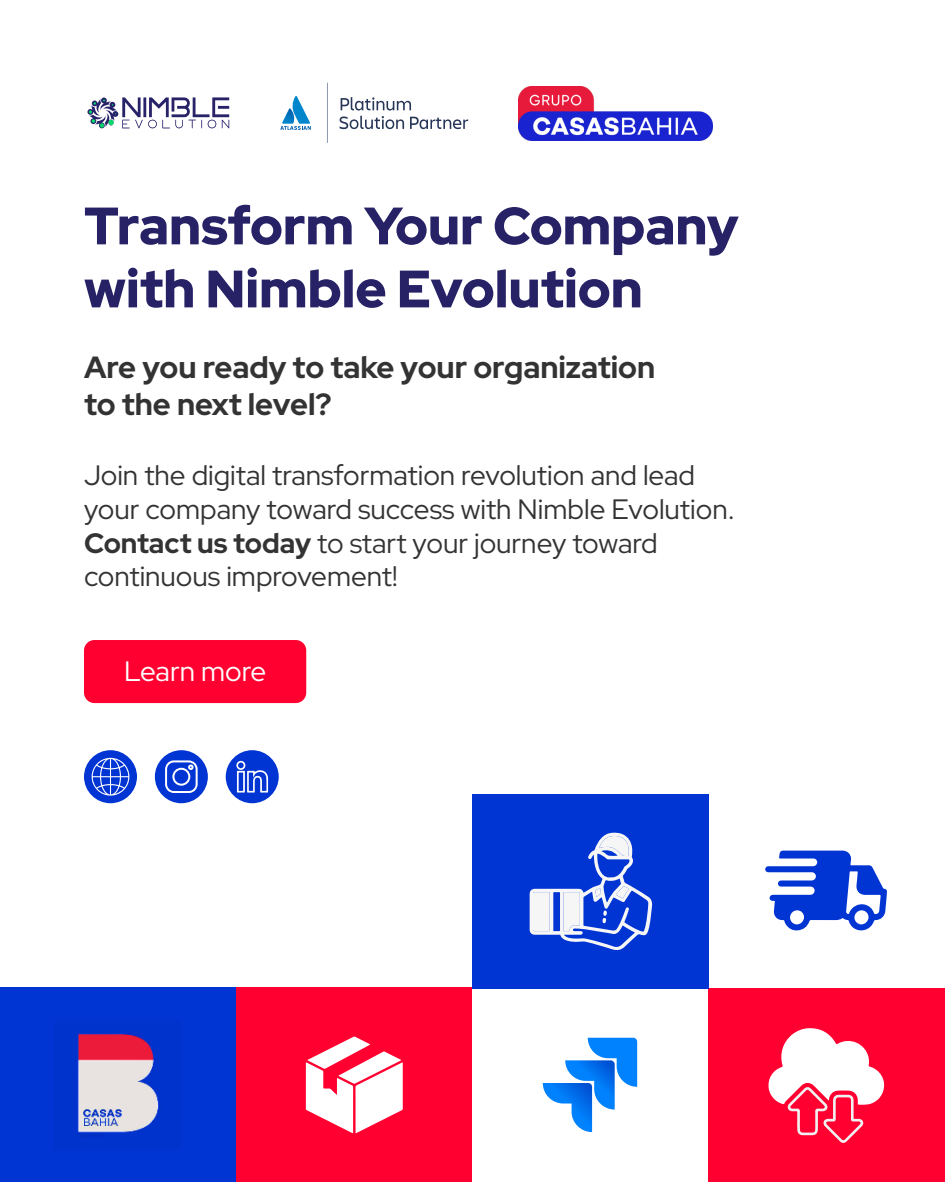
<style>
.page{position:relative;width:945px;height:1182px;background:#fff}
.page>*{position:absolute;margin:0;border:0;box-sizing:border-box;transform-origin:0 0}
.t1{font:900 52.5px/63px "Red Hat Display";color:#272265}
.t2{font:700 30.62px/36.8px "Red Hat Display";color:#333}
.t3{font:28px/33.6px "Red Hat Display";color:#333}
.t4{font:28px "Red Hat Display";color:#fff}
.s1{font-weight:700}
</style>
<div class="page">
<div style="left:84px;top:750px;width:53px;height:53px;background:#0034d3;border-radius:27px"></div>
<svg style="left:92px;top:757px;width:37px;height:38px"></svg>
<div style="left:155px;top:750px;width:53px;height:53px;background:#0034d3;border-radius:27px"></div>
<svg style="left:165px;top:760px;width:33px;height:33px"></svg>
<div style="left:226px;top:750px;width:53px;height:53px;background:#0034d3;border-radius:27px"></div>
<svg style="left:236px;top:760px;width:32px;height:32px"></svg>
<div style="left:0;top:987px;width:236px;height:194px;background:#0034d3"></div>
<img style="left:76px;top:1032px;width:85px;height:106px">
<div style="left:708px;top:987px;width:237px;height:194px;background:#ff0030"></div>
<svg style="left:768px;top:1028px;width:117px;height:115px"></svg>
<svg style="left:543px;top:1037px;width:94px;height:94px"></svg>
<div style="left:236px;top:987px;width:236px;height:194px;background:#ff0030"></div>
<svg style="left:306px;top:1036px;width:97px;height:97px"></svg>
<svg style="left:765px;top:850px;width:122px;height:81px"></svg>
<div style="left:473px;top:794px;width:236px;height:194px;background:#0034d3"></div>
<svg style="left:530px;top:832px;width:123px;height:118px"></svg>
<div style="left:84px;top:640px;width:222px;height:63px;background:#ff0030;border-radius:10px"></div>
<svg style="left:87px;top:97px;width:142px;height:32px"></svg>
<hr style="left:327px;top:83px;width:1px;height:60px;background:#8d97ab">
<svg style="left:280px;top:96px;width:31px;height:34px"></svg>
<svg style="left:340px;top:97px;width:128px;height:32px"></svg>
<img style="left:519px;top:87px;width:193px;height:53px">
<h1 class="t1" style="left:84px;top:193px;width:656px">Transform Your Company with Nimble Evolution</h1>
<p class="t2" style="left:84px;top:348px;width:573px">Are you ready to take your organization to the next level?</p>
<p class="t3" style="left:84px;top:458px;width:652px">Join the digital transformation revolution and lead your company toward success with Nimble Evolution.<br><span class="s1">Contact us today</span> to start your journey toward continuous improvement!</p>
<p class="t4" style="left:124px;top:653px;width:144px">Learn more</p>
</div>
